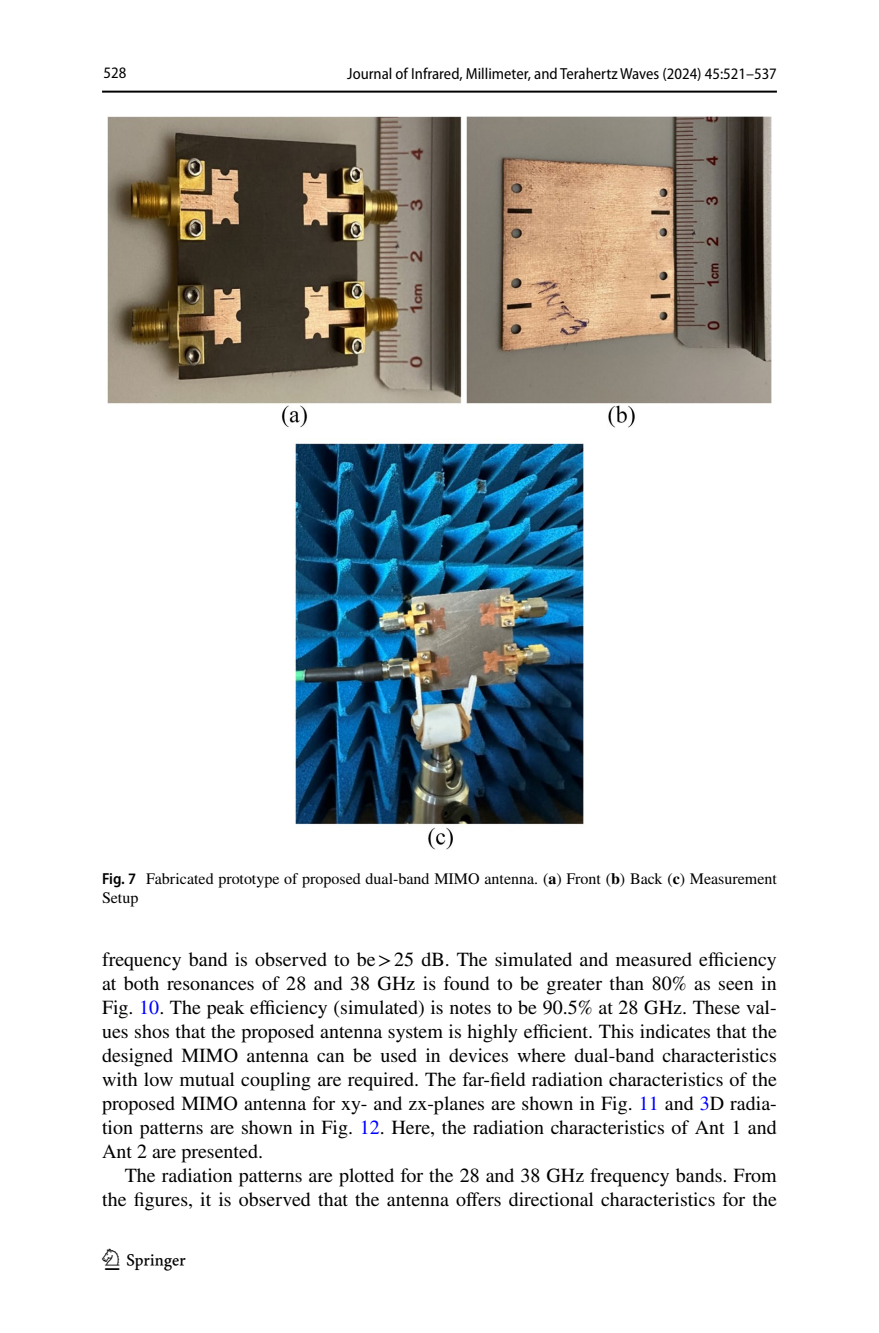
<style>
.page{position:relative;width:879px;height:1333px;background:#fff}
.page>*{position:absolute;margin:0;border:0;box-sizing:border-box;transform-origin:0 0}
.t1{font:30px "Springnew Regular 4";color:#000}
.t2{font:20px/24px "STIX";color:#000;text-align:justify}
.t3{font:16px/19px "STIX";color:#000}
.t4{font:semi-condensed 16px "Myriad Pro";color:#000}
.s1{font-family:"Myriad Pro";font-weight:600;font-stretch:semi-condensed}
.s2{font-weight:700}
.s3{color:#00f}
</style>
<div class="page">
<hr style="left:102px;top:91px;width:675px;height:2px;background:#000">
<img style="left:108px;top:116px;width:663px;height:733px">
<p class="t4" style="left:103px;top:64px;width:24px">528</p>
<p class="t4" style="left:347px;top:65px;width:431px">Journal of Infrared, Millimeter, and Terahertz Waves (2024) 45:521–537</p>
<p class="t3" style="left:102px;top:870px;width:676px"><span class="s1">Fig. 7</span> Fabricated prototype of proposed dual-band MIMO antenna. (<span class="s2">a</span>) Front (<span class="s2">b</span>) Back (<span class="s2">c</span>) Measurement<br>Setup</p>
<p class="t2" style="left:102px;top:948px;width:676px">frequency band is observed to be&gt;25 dB. The simulated and measured efficiency at both resonances of 28 and 38 GHz is found to be greater than 80% as seen in Fig. <span class="s3">10</span>. The peak efficiency (simulated) is notes to be 90.5% at 28 GHz. These val&shy;ues shos that the proposed antenna system is highly efficient. This indicates that the designed MIMO antenna can be used in devices where dual-band characteristics with low mutual coupling are required. The far-field radiation characteristics of the proposed MIMO antenna for xy- and zx-planes are shown in Fig. <span class="s3">11</span> and <span class="s3">3</span>D radia&shy;tion patterns are shown in Fig. <span class="s3">12</span>. Here, the radiation characteristics of Ant 1 and Ant 2 are presented.</p>
<p class="t2" style="left:102px;top:1164px;width:676px;text-align:right">The radiation patterns are plotted for the 28 and 38 GHz frequency bands. From the figures, it is observed that the antenna offers directional characteristics for the</p>
<h1 class="t1" style="left:105px;top:1248px;width:83px">1 3</h1>
</div>
